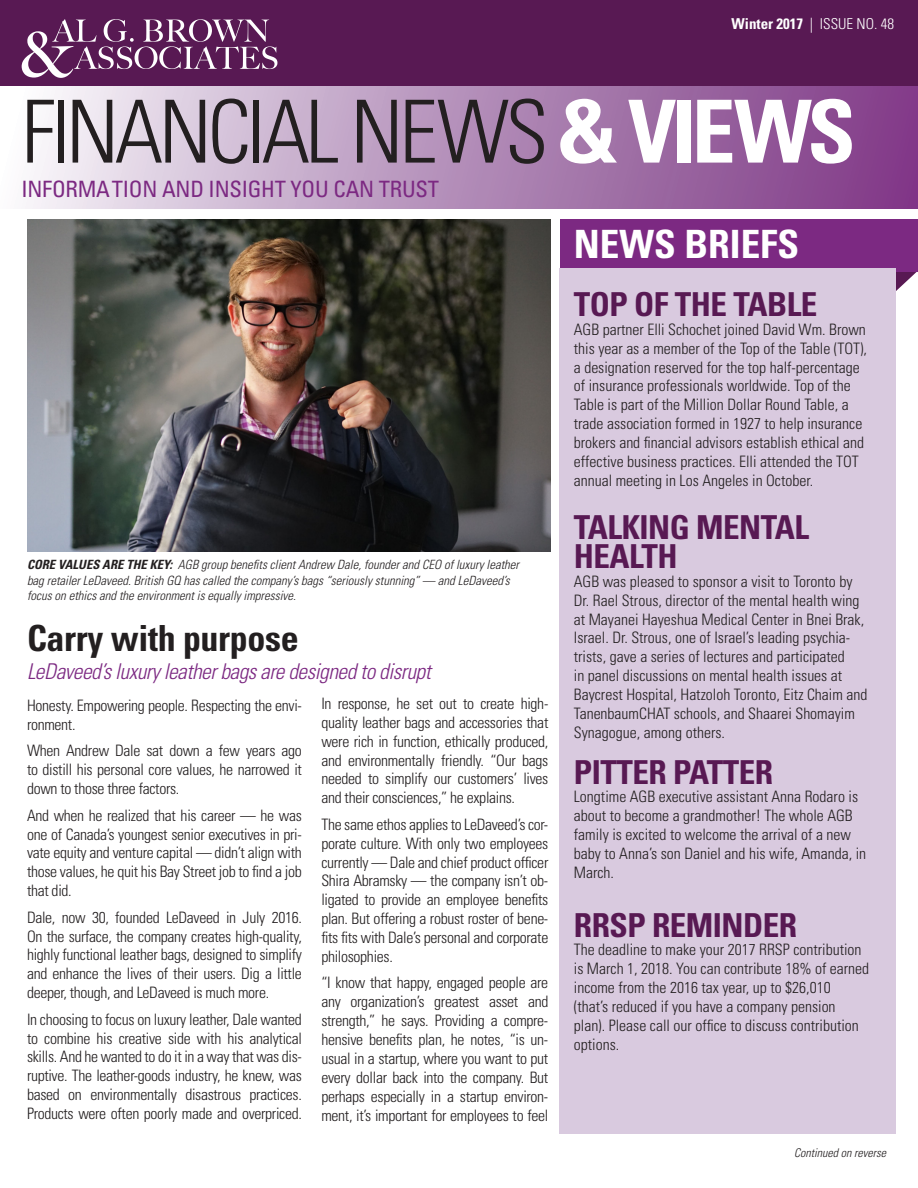
<style>
.page{position:relative;width:918px;height:1188px;background:#fff}
.page>*{position:absolute;margin:0;border:0;box-sizing:border-box;transform-origin:0 0}
.t1{font:300 condensed 87px "Univers";letter-spacing:-.05em;color:#231f20}
.t2{font:700 condensed 39px "Univers";color:#fff}
.t3{font:700 condensed 36px "Univers";letter-spacing:-.01em;color:#231f20}
.t4{font:700 condensed 33px/28.5px "Univers";letter-spacing:-.015em;color:#581953}
.t5{font:condensed 22.5px "Univers";letter-spacing:-.01em;color:#7c2982}
.t6{font:italic 300 condensed 21.75px "Univers";letter-spacing:-.02em;color:#7c2982}
.t7{font:300 condensed 15.75px/18.9px "Univers";color:#231f20;text-align:justify}
.t8{font:300 condensed 15.75px/18.9px "Univers";letter-spacing:-.02em;color:#231f20}
.t9{font:300 condensed 15px "Univers";color:#fff}
.t10{font:italic 300 condensed 12.75px/15.3px "Univers";color:#231f20}
.t11{font:italic 300 condensed 12px "Univers";color:#231f20}
.s1{font-weight:700}
.s2{font-weight:700;color:#fff}
</style>
<div class="page">
<div style="left:0;top:85px;width:918px;height:124px;background:linear-gradient(to right,#f5f5f8,#7a3382)"></div>
<svg style="left:896px;top:271px;width:22px;height:20px"></svg>
<div style="left:0;top:0;width:918px;height:85px;background:#581953"></div>
<div style="left:561px;top:219px;width:357px;height:52px;background:#7c2982"></div>
<div style="left:559px;top:268px;width:337px;height:866px;background:#d9cadf"></div>
<svg style="left:22px;top:19px;width:255px;height:59px"></svg>
<img style="left:27px;top:219px;width:523px;height:332px">
<p class="t9" style="left:732px;top:15px;width:164px"><span class="s1">Winter 2017</span> | ISSUE NO. 48</p>
<p class="t1" style="left:21px;top:80px;width:836px">FINANCIAL NEWS <span class="s2">&amp; VIEWS</span></p>
<p class="t5" style="left:21px;top:175px;width:419px">INFORMA TION AND INSIGHT YOU CAN TRUST</p>
<p class="t2" style="left:574px;top:220px;width:227px">NEWS BRIEFS</p>
<p class="t4" style="left:574px;top:290px;width:245px">TOP OF THE TABLE</p>
<p class="t7" style="left:574px;top:320px;width:295px;text-align:left">AGB partner Elli Schochet joined David Wm. Brown this year as a member of the Top of the Table (TOT), a designation reserved for the top half-percentage of insurance professionals worldwide. Top of the Table is part of the Million Dollar Round Table, a trade association formed in 1927 to help insurance brokers and financial advisors establish ethical and effective business practices. Elli attended the TOT annual meeting in Los Angeles in October.</p>
<p class="t4" style="left:574px;top:513px;width:237px">TALKING MENTAL<br>HEALTH</p>
<p class="t7" style="left:574px;top:572px;width:295px;text-align:left">AGB was pleased to sponsor a visit to Toronto by Dr. Rael Strous, director of the mental health wing at Mayanei Hayeshua Medical Center in Bnei Brak, Israel. Dr. Strous, one of Israel’s leading psychia&shy;trists, gave a series of lectures and participated<br>in panel discussions on mental health issues at Baycrest Hospital, Hatzoloh Toronto, Eitz Chaim and TanenbaumCHAT schools, and Shaarei Shomayim Synagogue, among others.</p>
<p class="t4" style="left:574px;top:757px;width:201px">PITTER PATTER</p>
<p class="t7" style="left:574px;top:787px;width:294px;text-align:left">Longtime AGB executive assistant Anna Rodaro is about to become a grandmother! The whole AGB family is excited to welcome the arrival of a new baby to Anna’s son Daniel and his wife, Amanda, in March.</p>
<p class="t4" style="left:574px;top:910px;width:225px">RRSP REMINDER</p>
<p class="t7" style="left:574px;top:940px;width:297px;text-align:left">The deadline to make your 2017 RRSP contribution is March 1, 2018. You can contribute 18% of earned income from the 2016 tax year, up to $26,010<br>(that’s reduced if you have a company pension plan). Please call our office to discuss contribution options.</p>
<p class="t10" style="left:27px;top:557px;width:494px"><span class="s1">CORE VALUES ARE THE KEY:</span> AGB group benefits client Andrew Dale, founder and CEO of luxury leather bag retailer LeDaveed. British GQ has called the company’s bags “seriously stunning” — and LeDaveed’s focus on ethics and the environment is equally impressive.</p>
<p class="t3" style="left:27px;top:616px;width:273px">Carry with purpose</p>
<p class="t6" style="left:27px;top:659px;width:405px">LeDaveed’s luxury leather bags are designed to disrupt</p>
<p class="t7" style="left:321px;top:694px;width:228px">In response, he set out to create high&shy;quality leather bags and accessories that were rich in function, ethically produced, and environmentally friendly. “Our bags needed to simplify our customers’ lives and their consciences,” he explains.</p>
<p class="t7" style="left:321px;top:815px;width:228px">The same ethos applies to LeDaveed’s cor&shy;porate culture. With only two employees currently — Dale and chief product officer Shira Abramsky — the company isn’t ob&shy;ligated to provide an employee benefits plan. But offering a robust roster of bene&shy;fits fits with Dale’s personal and corporate philosophies.</p>
<p class="t7" style="left:321px;top:973px;width:228px">“I know that happy, engaged people are any organization’s greatest asset and strength,” he says. Providing a compre&shy;hensive benefits plan, he notes, “is un&shy;usual in a startup, where you want to put every dollar back into the company. But perhaps especially in a startup environ&shy;ment, it’s important for employees to feel</p>
<p class="t8" style="left:27px;top:696px;width:276px">Honesty. Empowering people. Respecting the envi&shy;ronment.</p>
<p class="t7" style="left:27px;top:741px;width:276px">When Andrew Dale sat down a few years ago to distill his personal core values, he narrowed it down to those three factors.</p>
<p class="t7" style="left:27px;top:806px;width:276px">And when he realized that his career — he was one of Canada’s youngest senior executives in pri&shy;vate equity and venture capital — didn’t align with those values, he quit his Bay Street job to find a job that did.</p>
<p class="t7" style="left:27px;top:908px;width:276px">Dale, now 30, founded LeDaveed in July 2016.<br>On the surface, the company creates high-quality, highly functional leather bags, designed to simplify and enhance the lives of their users. Dig a little deeper, though, and LeDaveed is much more.</p>
<p class="t7" style="left:27px;top:1010px;width:276px">In choosing to focus on luxury leather, Dale wanted to combine his creative side with his analytical skills. And he wanted to do it in a way that was dis&shy;ruptive. The leather-goods industry, he knew, was based on environmentally disastrous practices.<br>Products were often poorly made and overpriced.</p>
<p class="t11" style="left:794px;top:1145px;width:93px">Continued on reverse</p>
</div>
